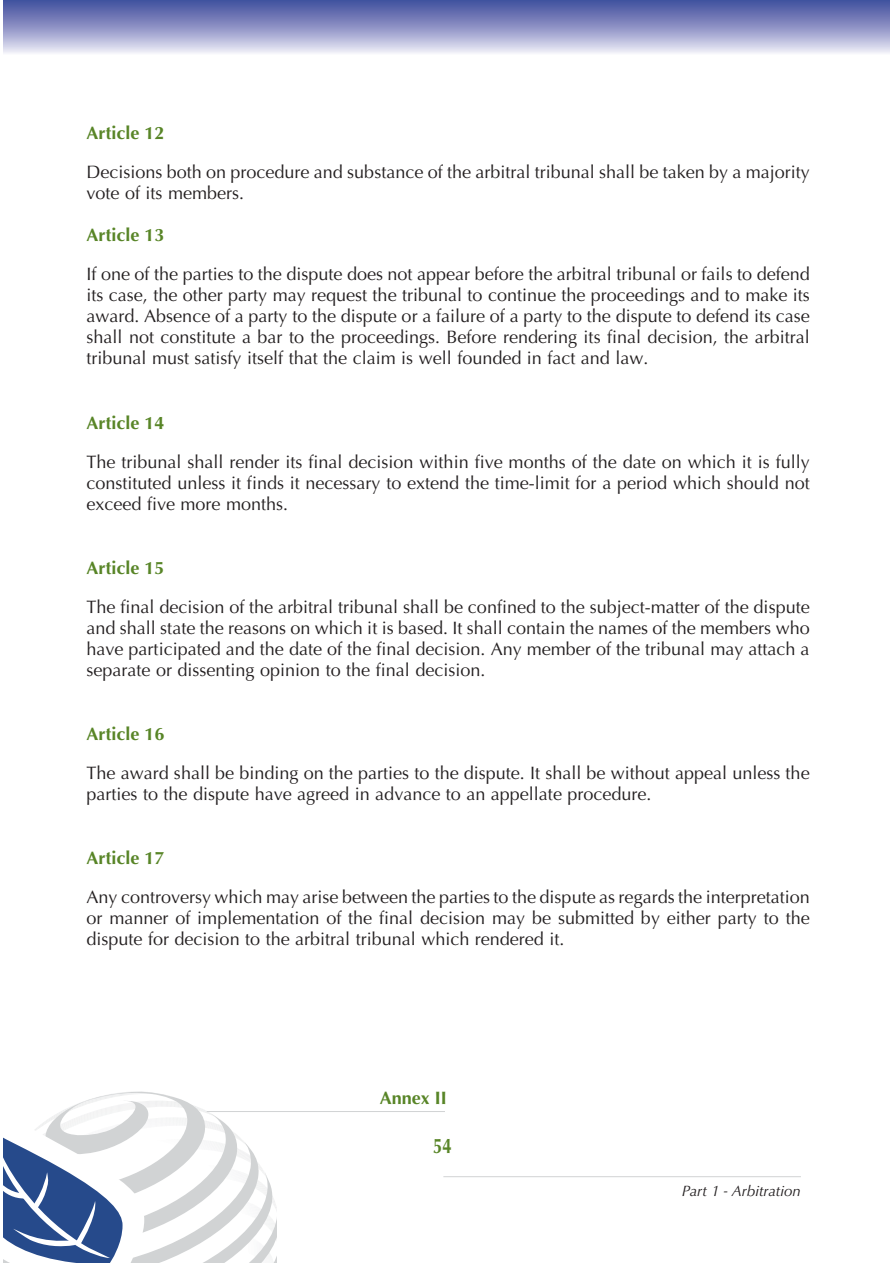
<style>
.page{position:relative;width:893px;height:1263px;background:#fff}
.page>*{position:absolute;margin:0;border:0;box-sizing:border-box;transform-origin:0 0}
.t1{font:700 21px "Optima";color:#588527;scale:.8 1}
.t2{font:18px/21px "Optima";color:#231f20;text-align:justify}
.t3{font:700 18px "Optima";color:#588527}
.t4{font:italic 15px "Optima";color:#231f20}
</style>
<div class="page">
<div style="left:3px;top:0;width:886px;height:55px;background:linear-gradient(to bottom,#3a489a,#efecf7)"></div>
<svg style="left:3px;top:1091px;width:273px;height:172px"></svg>
<hr style="left:207px;top:1111px;width:238px;height:1px;background:#d1d3d4">
<hr style="left:443px;top:1176px;width:358px;height:1px;background:#d1d3d4">
<p class="t3" style="left:86px;top:125px;width:80px">Article 12</p>
<p class="t2" style="left:86px;top:163px;width:724px">Decisions both on procedure and substance of the arbitral tribunal shall be taken by a majority vote of its members.</p>
<p class="t3" style="left:86px;top:228px;width:80px">Article 13</p>
<p class="t2" style="left:86px;top:266px;width:724px">If one of the parties to the dispute does not appear before the arbitral tribunal or fails to defend its case, the other party may request the tribunal to continue the proceedings and to make its award. Absence of a party to the dispute or a failure of a party to the dispute to defend its case shall not constitute a bar to the proceedings. Before rendering its final decision, the arbitral tribunal must satisfy itself that the claim is well founded in fact and law.</p>
<p class="t3" style="left:86px;top:415px;width:80px">Article 14</p>
<p class="t2" style="left:86px;top:453px;width:724px">The tribunal shall render its final decision within five months of the date on which it is fully constituted unless it finds it necessary to extend the time-limit for a period which should not exceed five more months.</p>
<p class="t3" style="left:86px;top:560px;width:80px">Article 15</p>
<p class="t2" style="left:86px;top:598px;width:724px">The final decision of the arbitral tribunal shall be confined to the subject-matter of the dispute and shall state the reasons on which it is based. It shall contain the names of the members who have participated and the date of the final decision. Any member of the tribunal may attach a separate or dissenting opinion to the final decision.</p>
<p class="t3" style="left:86px;top:727px;width:80px">Article 16</p>
<p class="t2" style="left:86px;top:764px;width:724px">The award shall be binding on the parties to the dispute. It shall be without appeal unless the parties to the dispute have agreed in advance to an appellate procedure.</p>
<p class="t3" style="left:86px;top:851px;width:80px">Article 17</p>
<p class="t2" style="left:86px;top:888px;width:724px">Any controversy which may arise between the parties to the dispute as regards the interpretation or manner of implementation of the final decision may be submitted by either party to the dispute for decision to the arbitral tribunal which rendered it.</p>
<p class="t3" style="left:379px;top:1091px;width:69px">Annex II</p>
<p class="t1" style="left:433px;top:1137px;width:25px">54</p>
<p class="t4" style="left:681px;top:1185px;width:120px">Part 1 - Arbitration</p>
</div>
